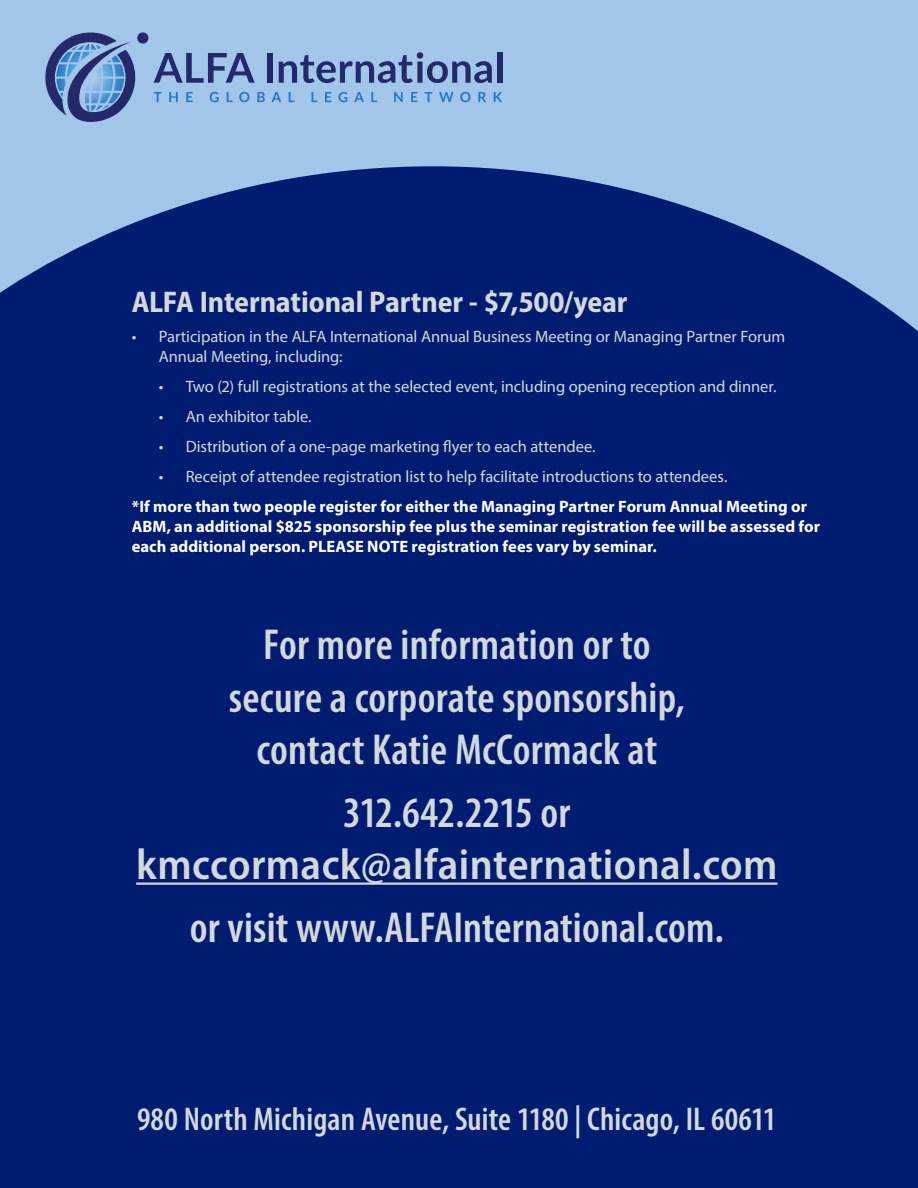
<style>
.page{position:relative;width:918px;height:1188px;background:#a1c6ea}
.page>*{position:absolute;margin:0;border:0;box-sizing:border-box;transform-origin:0 0}
.Body_Text{font:600 condensed 43.5px/52.5px "Myriad Pro";letter-spacing:.005em;color:#d3d9da;text-align:center}
.Body_Text-2{font:600 semi-condensed 43.5px/52.5px "Myriad Pro";letter-spacing:.01em;color:#d3d9da;text-align:center}
.Body_Text-3{font:600 condensed 33px "Myriad Pro";letter-spacing:.005em;color:#d3d9da}
.Body_Text-4{font:700 semi-condensed 30px "Myriad Pro";letter-spacing:-.005em;color:#d3d9da}
.t1{font:16.5px/19.8px "Myriad Pro";letter-spacing:-.005em;color:#d3d9da}
.Body_Text-5{font:700 16.5px/19.8px "Myriad Pro";color:#fff}
.s1{font-stretch:condensed}
</style>
<div class="page">
<div style="left:0;top:166px;width:918px;height:1022px;background:#001c70"></div>
<hr style="left:136px;top:883px;width:642px;height:2px;background:#d3d9da">
<div style="left:267px;top:53px;width:6px;height:30px;background:#242969"></div>
<svg style="left:279px;top:52px;width:213px;height:31px"></svg>
<div style="left:497px;top:52px;width:5px;height:31px;background:#242969"></div>
<svg style="left:45px;top:32px;width:220px;height:90px"></svg>
<svg style="left:272px;top:92px;width:9px;height:10px"></svg>
<svg style="left:289px;top:92px;width:6px;height:10px"></svg>
<svg style="left:311px;top:92px;width:6px;height:10px"></svg>
<svg style="left:325px;top:92px;width:6px;height:10px"></svg>
<svg style="left:338px;top:92px;width:9px;height:10px"></svg>
<svg style="left:354px;top:92px;width:10px;height:10px"></svg>
<svg style="left:371px;top:92px;width:6px;height:10px"></svg>
<svg style="left:394px;top:92px;width:9px;height:10px"></svg>
<svg style="left:411px;top:92px;width:7px;height:10px"></svg>
<svg style="left:425px;top:92px;width:8px;height:10px"></svg>
<svg style="left:439px;top:92px;width:15px;height:10px"></svg>
<svg style="left:460px;top:92px;width:10px;height:10px"></svg>
<svg style="left:478px;top:92px;width:8px;height:10px"></svg>
<svg style="left:494px;top:92px;width:8px;height:10px"></svg>
<p class="Body_Text-4" style="left:132px;top:283px;width:497px">ALFA International Partner - $7,500/year</p>
<p class="t1" style="left:159px;top:326px;width:628px;text-indent:-27px">• Participation in the ALFA International Annual Business Meeting or Managing Partner Forum<br>Annual Meeting, including:</p>
<p class="t1" style="left:159px;top:376px;width:619px">• Two (2) full registrations at the selected event, including opening reception and dinner.</p>
<p class="t1" style="left:159px;top:406px;width:154px">• An exhibitor table.</p>
<p class="t1" style="left:159px;top:436px;width:438px">• Distribution of a one-page marketing flyer to each attendee.</p>
<p class="t1" style="left:159px;top:466px;width:570px">• Receipt of attendee registration list to help facilitate introductions to attendees.</p>
<p class="Body_Text-5" style="left:132px;top:496px;width:690px">*If more than two people register for either the Managing Partner Forum Annual Meeting or<br>ABM, an additional $825 sponsorship fee plus the seminar registration fee will be assessed for each additional person. PLEASE NOTE registration fees vary by seminar.</p>
<p class="Body_Text" style="left:229px;top:618px;width:458px">For more information or to secure a corporate sponsorship, contact Katie McCormack at</p>
<p class="Body_Text-2" style="left:136px;top:785px;width:643px"><span class="s1">312.642.2215 or </span>kmccormack@alfainternational.com</p>
<p class="Body_Text" style="left:190px;top:901px;width:535px">or visit www.ALFAInternational.com.</p>
<p class="Body_Text-3" style="left:137px;top:1099px;width:641px">980 North Michigan Avenue, Suite 1180 | Chicago, IL 60611</p>
</div>
